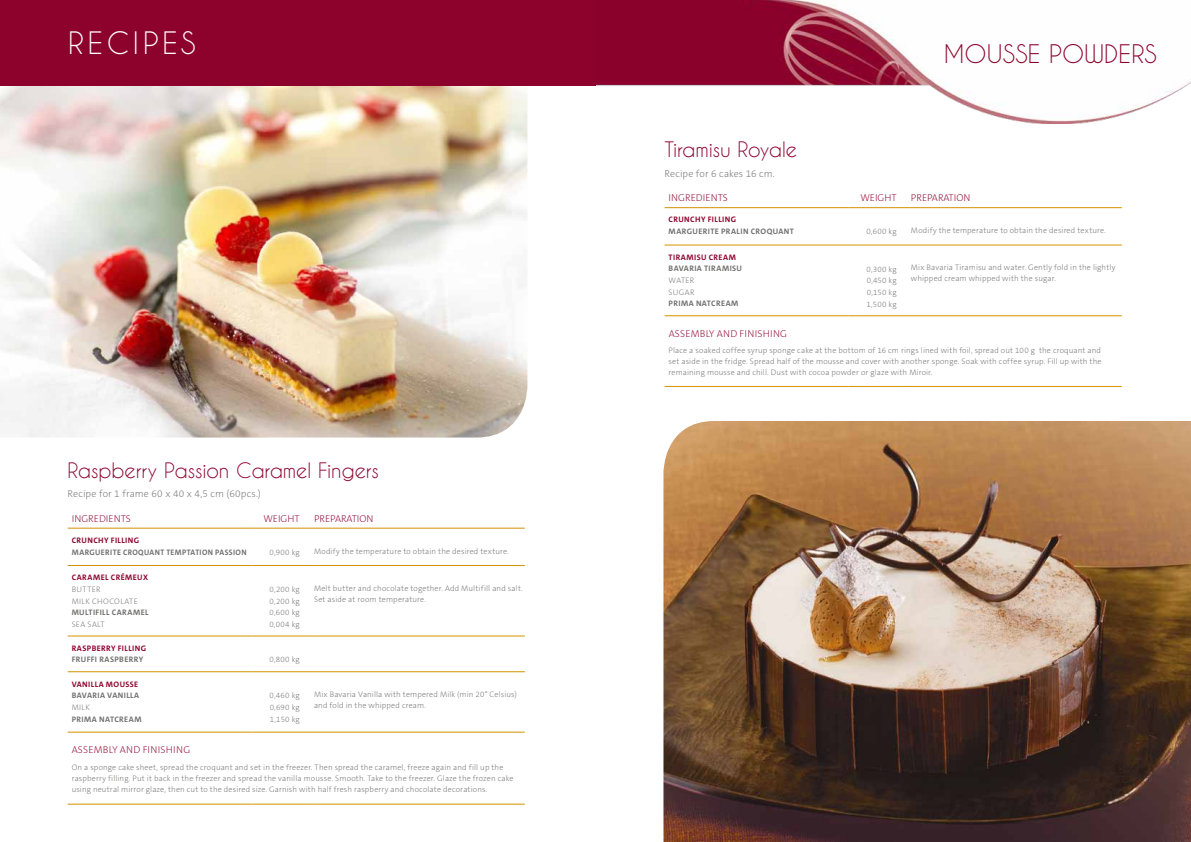
<style>
.page{position:relative;width:1191px;height:842px;background:#fff}
.page>*{position:absolute;margin:0;border:0;box-sizing:border-box;transform-origin:0 0}
.t1{font:29px "Caviar Dreams";letter-spacing:.13em;color:#fff}
.t2{font:24px "Caviar Dreams";letter-spacing:.01em;color:#8c022d}
.t3{font:20px "Caviar Dreams";letter-spacing:-.015em;color:#8c022d}
.t4{font:200 10px "The Sans C5";color:#8c022d}
.t5{font:200 10px "The Sans C5";letter-spacing:.015em;color:#6f6f6e}
.t6{font:200 10px "The Sans C5";letter-spacing:.02em;color:#8c022d}
.t7{font:200 8px/11.7px "The Sans C5";letter-spacing:.02em;color:#6f6f6e}
.t8{font:700 8px "The Sans C5";letter-spacing:.05em;color:#6f6f6e}
.t9{font:700 8px "The Sans C5";letter-spacing:.05em;color:#8c022d}
.t10{font:200 8px/11.7px "The Sans C5";letter-spacing:.045em;color:#6f6f6e}
</style>
<div class="page">
<img style="left:0;top:85px;width:527px;height:352px">
<div style="left:0;top:0;width:595px;height:85px;background:#8c022d"></div>
<img style="left:595px;top:0;width:596px;height:124px">
<img style="left:663px;top:421px;width:528px;height:421px">
<hr style="left:664px;top:207px;width:184px;height:1px;background:#d49200">
<hr style="left:848px;top:207px;width:63px;height:1px;background:#d49200">
<hr style="left:911px;top:207px;width:210px;height:1px;background:#d49200">
<hr style="left:664px;top:245px;width:184px;height:1px;background:#d49200">
<hr style="left:848px;top:245px;width:63px;height:1px;background:#d49200">
<hr style="left:911px;top:245px;width:210px;height:1px;background:#d49200">
<hr style="left:664px;top:315px;width:184px;height:1px;background:#d49200">
<hr style="left:848px;top:315px;width:63px;height:1px;background:#d49200">
<hr style="left:911px;top:315px;width:210px;height:1px;background:#d49200">
<hr style="left:664px;top:386px;width:184px;height:1px;background:#d49200">
<hr style="left:848px;top:386px;width:63px;height:1px;background:#d49200">
<hr style="left:911px;top:386px;width:210px;height:1px;background:#d49200">
<hr style="left:68px;top:528px;width:183px;height:1px;background:#d49200">
<hr style="left:251px;top:528px;width:63px;height:1px;background:#d49200">
<hr style="left:314px;top:528px;width:211px;height:1px;background:#d49200">
<hr style="left:68px;top:565px;width:183px;height:1px;background:#d49200">
<hr style="left:251px;top:565px;width:63px;height:1px;background:#d49200">
<hr style="left:314px;top:565px;width:211px;height:1px;background:#d49200">
<hr style="left:68px;top:636px;width:183px;height:1px;background:#d49200">
<hr style="left:251px;top:636px;width:63px;height:1px;background:#d49200">
<hr style="left:314px;top:636px;width:211px;height:1px;background:#d49200">
<hr style="left:68px;top:671px;width:183px;height:1px;background:#d49200">
<hr style="left:251px;top:671px;width:63px;height:1px;background:#d49200">
<hr style="left:314px;top:671px;width:211px;height:1px;background:#d49200">
<hr style="left:68px;top:732px;width:183px;height:1px;background:#d49200">
<hr style="left:251px;top:732px;width:63px;height:1px;background:#d49200">
<hr style="left:314px;top:732px;width:211px;height:1px;background:#d49200">
<hr style="left:68px;top:804px;width:183px;height:1px;background:#d49200">
<hr style="left:251px;top:804px;width:63px;height:1px;background:#d49200">
<hr style="left:314px;top:804px;width:211px;height:1px;background:#d49200">
<div style="left:1162px;top:0;width:29px;height:23px;background:#fff"></div>
<h1 class="t1" style="left:68px;top:26px;width:129px">RECIPES</h1>
<h3 class="t3" style="left:68px;top:458px;width:313px">Raspberry Passion Caramel Fingers</h3>
<p class="t5" style="left:68px;top:487px;width:195px">Recipe for 1 frame 60 x 40 x 4,5 cm (60pcs.)</p>
<p class="t4" style="left:72px;top:512px;width:61px">INGREDIENTS</p>
<p class="t4" style="left:263px;top:512px;width:38px">WEIGHT</p>
<p class="t4" style="left:314px;top:512px;width:61px">PREPARATION</p>
<p class="t9" style="left:72px;top:535px;width:69px">CRUNCHY FILLING</p>
<p class="t8" style="left:72px;top:547px;width:176px">MARGUERITE CROQUANT TEMPTATION PASSION</p>
<p class="t7" style="left:269px;top:546px;width:32px">0,900 kg</p>
<p class="t7" style="left:314px;top:545px;width:196px">Modify the temperature to obtain the desired texture.</p>
<p class="t9" style="left:72px;top:572px;width:78px">CARAMEL CRÉMEUX</p>
<p class="t10" style="left:72px;top:583px;width:68px">BUTTER<br>MILK CHOCOLATE</p>
<p class="t8" style="left:72px;top:607px;width:78px">MULTIFILL CARAMEL</p>
<p class="t7" style="left:72px;top:618px;width:34px">SEA SALT</p>
<p class="t7" style="left:269px;top:583px;width:32px;text-align:justify">0,200 kg 0,200 kg 0,600 kg 0,004 kg</p>
<p class="t7" style="left:314px;top:583px;width:210px;line-height:11px">Melt butter and chocolate together. Add Multifill and salt.<br>Set aside at room temperature.</p>
<p class="t9" style="left:72px;top:643px;width:76px">RASPBERRY FILLING</p>
<p class="t8" style="left:72px;top:655px;width:73px">FRUFFI RASPBERRY</p>
<p class="t7" style="left:269px;top:654px;width:32px">0,800 kg</p>
<p class="t9" style="left:72px;top:679px;width:68px">VANILLA MOUSSE</p>
<p class="t8" style="left:72px;top:690px;width:69px">BAVARIA VANILLA</p>
<p class="t7" style="left:72px;top:701px;width:20px">MILK</p>
<p class="t8" style="left:72px;top:714px;width:71px">PRIMA NATCREAM</p>
<p class="t7" style="left:269px;top:690px;width:32px;text-align:justify">0,460 kg 0,690 kg 1,150 kg</p>
<p class="t7" style="left:314px;top:689px;width:204px;line-height:11px">Mix Bavaria Vanilla with tempered Milk (min 20° Celsius) and fold in the whipped cream.</p>
<p class="t6" style="left:72px;top:743px;width:120px">ASSEMBLY AND FINISHING</p>
<p class="t7" style="left:72px;top:761px;width:443px;line-height:11px">On a sponge cake sheet, spread the croquant and set in the freezer. Then spread the caramel, freeze again and fill up the raspberry filling. Put it back in the freezer and spread the vanilla mousse. Smooth. Take to the freezer. Glaze the frozen cake using neutral mirror glaze, then cut to the desired size. Garnish with half fresh raspberry and chocolate decorations.</p>
<h2 class="t2" style="left:944px;top:40px;width:214px">MOUSSE POWDERS</h2>
<h3 class="t3" style="left:664px;top:138px;width:134px">Tiramisu Royale</h3>
<p class="t5" style="left:664px;top:167px;width:112px">Recipe for 6 cakes 16 cm.</p>
<p class="t4" style="left:668px;top:192px;width:61px">INGREDIENTS</p>
<p class="t4" style="left:860px;top:192px;width:38px">WEIGHT</p>
<p class="t4" style="left:911px;top:192px;width:61px">PREPARATION</p>
<p class="t9" style="left:668px;top:215px;width:69px">CRUNCHY FILLING</p>
<p class="t8" style="left:668px;top:226px;width:127px">MARGUERITE PRALIN CROQUANT</p>
<p class="t7" style="left:866px;top:226px;width:32px">0,600 kg</p>
<p class="t7" style="left:911px;top:225px;width:196px">Modify the temperature to obtain the desired texture.</p>
<p class="t9" style="left:668px;top:252px;width:69px">TIRAMISU CREAM</p>
<p class="t8" style="left:668px;top:264px;width:75px">BAVARIA TIRAMISU</p>
<p class="t7" style="left:668px;top:275px;width:27px">WATER<br>SUGAR</p>
<p class="t8" style="left:668px;top:299px;width:71px">PRIMA NATCREAM</p>
<p class="t7" style="left:866px;top:263px;width:32px;text-align:justify">0,300 kg 0,450 kg 0,150 kg 1,500 kg</p>
<p class="t7" style="left:911px;top:262px;width:206px;line-height:11px">Mix Bavaria Tiramisu and water. Gently fold in the lightly whipped cream whipped with the sugar.</p>
<p class="t6" style="left:668px;top:327px;width:120px">ASSEMBLY AND FINISHING</p>
<p class="t7" style="left:668px;top:345px;width:434px;line-height:11px;text-align:justify">Place a soaked coffee syrup sponge cake at the bottom of 16 cm rings lined with foil, spread out 100 g the croquant and set aside in the fridge. Spread half of the mousse and cover with another sponge. Soak with coffee syrup. Fill up with the remaining mousse and chill. Dust with cocoa powder or glaze with Miroir.</p>
</div>
